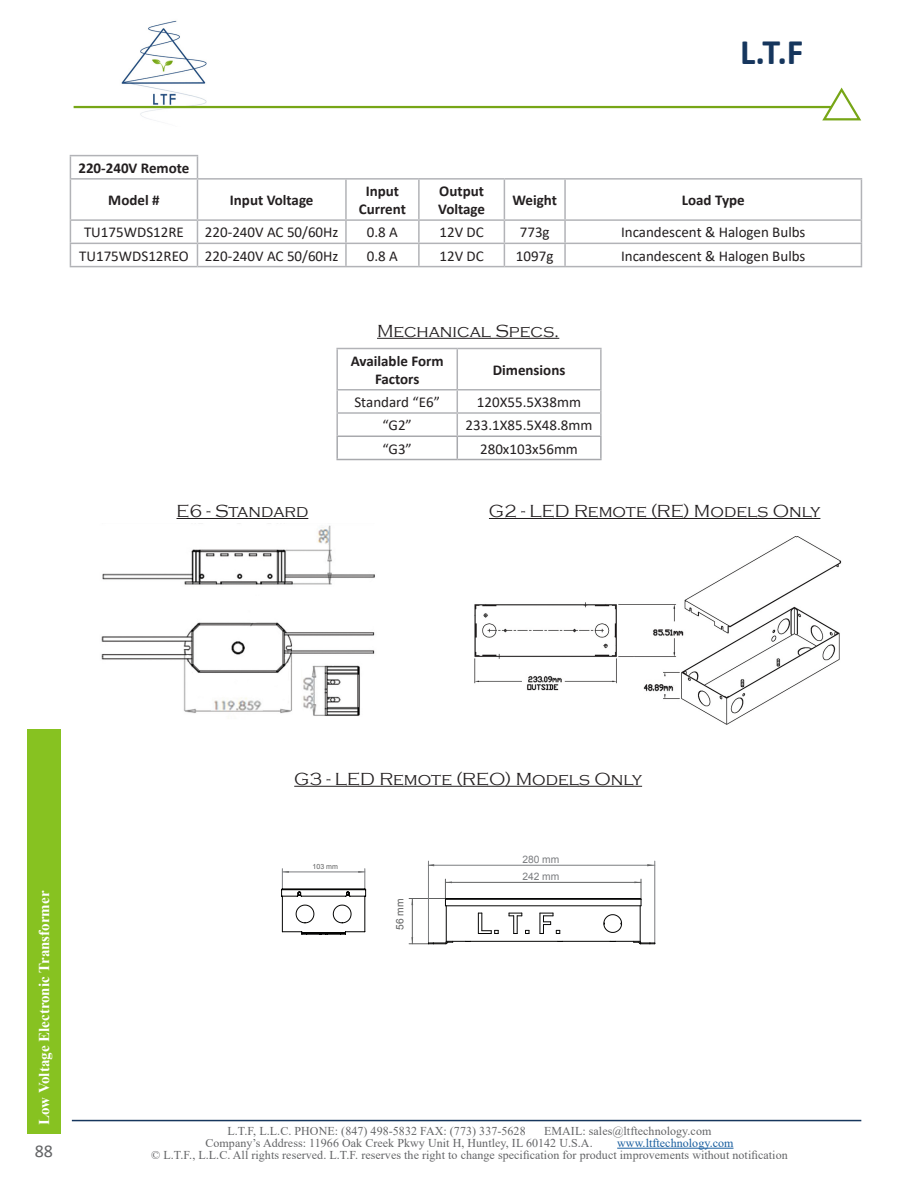
<style>
.page{position:relative;width:918px;height:1188px;background:#fff}
.page>*{position:absolute;margin:0;border:0;box-sizing:border-box;transform-origin:0 0}
.t1{font:700 36px "Calibri";color:#16365d}
.In_Page_Head{font:300 18px "Copperplate Gothic";color:#231f20}
.t2{font:18px "Calibri";color:#636466}
.Table_Content{font:15px "Calibri";color:#231f20}
.Table_Heading{font:700 15px/18px "Calibri";color:#231f20;text-align:center}
.t3{font:700 15px "Times New Roman";color:#fff}
.t4{font:12px/12px "Times New Roman";letter-spacing:.005em;color:#636466}
.t5{font:12px "Times New Roman";letter-spacing:.005em;color:#175d9e}
.t6{font:10.2px "Arial";color:#7b7d80}
.t7{font:10.2px "Arial";color:#606161}
.t8{font:7.05px "Arial";color:#606161}
</style>
<div class="page">
<img style="left:110px;top:20px;width:105px;height:101px">
<svg style="left:820px;top:87px;width:42px;height:34px"></svg>
<hr style="left:74px;top:106px;width:757px;height:2px;background:#77a617">
<hr style="left:617px;top:1148px;width:117px;height:1px;background:#175d9e">
<div style="left:27px;top:729px;width:34px;height:404px;background:#87c221"></div>
<hr style="left:72px;top:1120px;width:789px;height:1px;background:#16365d">
<hr style="left:70px;top:155px;width:128px;height:1px;background:#b2b3b7">
<svg style="left:70px;top:156px;width:1px;height:22px"></svg>
<svg style="left:197px;top:156px;width:1px;height:22px"></svg>
<hr style="left:70px;top:178px;width:127px;height:2px;background:#b2b3b7">
<hr style="left:70px;top:180px;width:1px;height:39px;background:#b2b3b7">
<hr style="left:197px;top:178px;width:149px;height:2px;background:#b2b3b7">
<hr style="left:197px;top:180px;width:1px;height:39px;background:#b2b3b7">
<hr style="left:346px;top:178px;width:73px;height:2px;background:#b2b3b7">
<hr style="left:345px;top:180px;width:2px;height:39px;background:#b2b3b7">
<hr style="left:419px;top:178px;width:85px;height:2px;background:#b2b3b7">
<hr style="left:418px;top:180px;width:2px;height:39px;background:#b2b3b7">
<hr style="left:504px;top:178px;width:61px;height:2px;background:#b2b3b7">
<hr style="left:504px;top:180px;width:1px;height:39px;background:#b2b3b7">
<hr style="left:565px;top:178px;width:297px;height:2px;background:#b2b3b7">
<hr style="left:564px;top:180px;width:2px;height:39px;background:#b2b3b7">
<hr style="left:861px;top:180px;width:1px;height:39px;background:#b2b3b7">
<hr style="left:70px;top:219px;width:127px;height:2px;background:#b2b3b7">
<hr style="left:197px;top:219px;width:149px;height:2px;background:#b2b3b7">
<hr style="left:346px;top:219px;width:73px;height:2px;background:#b2b3b7">
<hr style="left:345px;top:221px;width:2px;height:22px;background:#b2b3b7">
<hr style="left:419px;top:219px;width:85px;height:2px;background:#b2b3b7">
<hr style="left:418px;top:221px;width:2px;height:22px;background:#b2b3b7">
<hr style="left:565px;top:219px;width:297px;height:2px;background:#b2b3b7">
<hr style="left:70px;top:243px;width:127px;height:1px;background:#b2b3b7">
<svg style="left:70px;top:221px;width:1px;height:45px"></svg>
<hr style="left:197px;top:243px;width:149px;height:1px;background:#b2b3b7">
<svg style="left:197px;top:221px;width:1px;height:45px"></svg>
<hr style="left:346px;top:243px;width:73px;height:1px;background:#b2b3b7">
<hr style="left:345px;top:244px;width:2px;height:22px;background:#b2b3b7">
<hr style="left:419px;top:243px;width:85px;height:1px;background:#b2b3b7">
<hr style="left:418px;top:244px;width:2px;height:22px;background:#b2b3b7">
<hr style="left:565px;top:243px;width:297px;height:1px;background:#b2b3b7">
<svg style="left:861px;top:221px;width:1px;height:45px"></svg>
<hr style="left:70px;top:266px;width:127px;height:1px;background:#b2b3b7">
<hr style="left:197px;top:266px;width:149px;height:1px;background:#b2b3b7">
<hr style="left:346px;top:266px;width:73px;height:1px;background:#b2b3b7">
<hr style="left:419px;top:266px;width:85px;height:1px;background:#b2b3b7">
<hr style="left:565px;top:266px;width:297px;height:1px;background:#b2b3b7">
<hr style="left:504px;top:219px;width:61px;height:2px;background:#b2b3b7">
<hr style="left:564px;top:221px;width:2px;height:22px;background:#b2b3b7">
<hr style="left:504px;top:243px;width:61px;height:1px;background:#b2b3b7">
<hr style="left:564px;top:244px;width:2px;height:22px;background:#b2b3b7">
<hr style="left:504px;top:266px;width:61px;height:1px;background:#b2b3b7">
<svg style="left:504px;top:221px;width:1px;height:45px"></svg>
<hr style="left:177px;top:518px;width:131px;height:1px;background:#231f20">
<hr style="left:377px;top:338px;width:182px;height:1px;background:#231f20">
<hr style="left:336px;top:348px;width:121px;height:1px;background:#b2b3b7">
<hr style="left:336px;top:349px;width:2px;height:40px;background:#b2b3b7">
<hr style="left:457px;top:348px;width:145px;height:1px;background:#b2b3b7">
<hr style="left:457px;top:349px;width:1px;height:40px;background:#b2b3b7">
<hr style="left:600px;top:349px;width:2px;height:40px;background:#b2b3b7">
<hr style="left:336px;top:389px;width:121px;height:2px;background:#b2b3b7">
<hr style="left:336px;top:391px;width:2px;height:21px;background:#b2b3b7">
<hr style="left:457px;top:389px;width:145px;height:2px;background:#b2b3b7">
<hr style="left:600px;top:391px;width:2px;height:21px;background:#b2b3b7">
<hr style="left:336px;top:412px;width:121px;height:2px;background:#b2b3b7">
<hr style="left:336px;top:414px;width:2px;height:22px;background:#b2b3b7">
<hr style="left:457px;top:412px;width:145px;height:2px;background:#b2b3b7">
<hr style="left:600px;top:414px;width:2px;height:22px;background:#b2b3b7">
<hr style="left:336px;top:436px;width:121px;height:1px;background:#a8a9ad">
<hr style="left:336px;top:437px;width:2px;height:22px;background:#a8a9ad">
<hr style="left:457px;top:436px;width:145px;height:1px;background:#a8a9ad">
<svg style="left:457px;top:391px;width:1px;height:68px"></svg>
<hr style="left:600px;top:437px;width:2px;height:22px;background:#a8a9ad">
<hr style="left:336px;top:459px;width:121px;height:1px;background:#a8a9ad">
<hr style="left:457px;top:459px;width:145px;height:1px;background:#a8a9ad">
<img style="left:101px;top:525px;width:274px;height:191px">
<hr style="left:489px;top:518px;width:331px;height:1px;background:#231f20">
<img style="left:474px;top:537px;width:368px;height:188px">
<hr style="left:294px;top:786px;width:348px;height:1px;background:#231f20">
<hr style="left:412px;top:899px;width:1px;height:45px;background:#606161">
<hr style="left:409px;top:898px;width:37px;height:1px;background:#606161">
<hr style="left:428px;top:865px;width:227px;height:1px;background:#7b7d80">
<hr style="left:655px;top:861px;width:1px;height:83px;background:#7b7d80">
<hr style="left:428px;top:861px;width:1px;height:83px;background:#7b7d80">
<hr style="left:445px;top:882px;width:196px;height:1px;background:#606161">
<svg style="left:647px;top:864px;width:7px;height:2px"></svg>
<svg style="left:409px;top:937px;width:44px;height:8px"></svg>
<svg style="left:633px;top:941px;width:23px;height:4px"></svg>
<svg style="left:603px;top:914px;width:19px;height:19px"></svg>
<hr style="left:640px;top:906px;width:1px;height:35px;background:#050504">
<hr style="left:446px;top:906px;width:1px;height:35px;background:#050504">
<hr style="left:446px;top:941px;width:194px;height:1px;background:#050504">
<svg style="left:478px;top:913px;width:21px;height:21px"></svg>
<svg style="left:509px;top:913px;width:21px;height:21px"></svg>
<svg style="left:540px;top:913px;width:21px;height:21px"></svg>
<hr style="left:446px;top:898px;width:194px;height:1px;background:#050504">
<svg style="left:634px;top:879px;width:8px;height:27px"></svg>
<hr style="left:445px;top:899px;width:196px;height:1px;background:#050504">
<svg style="left:445px;top:879px;width:7px;height:27px"></svg>
<hr style="left:445px;top:906px;width:196px;height:1px;background:#050504">
<svg style="left:281px;top:869px;width:85px;height:66px"></svg>
<h1 class="t1" style="left:740px;top:26px;width:65px">L.T.F</h1>
<p class="Table_Heading" style="left:78px;top:159px;width:113px">220-240V Remote</p>
<p class="Table_Heading" style="left:108px;top:191px;width:53px">Model #</p>
<p class="Table_Heading" style="left:230px;top:191px;width:85px">Input Voltage</p>
<p class="Table_Heading" style="left:359px;top:182px;width:49px">Input<br>Current</p>
<p class="Table_Heading" style="left:438px;top:182px;width:48px;text-align:left">Output<br>Voltage</p>
<p class="Table_Heading" style="left:512px;top:191px;width:46px">Weight</p>
<p class="Table_Heading" style="left:682px;top:191px;width:64px">Load Type</p>
<p class="Table_Content" style="left:84px;top:222px;width:101px">TU175WDS12RE</p>
<p class="Table_Content" style="left:205px;top:222px;width:135px">220-240V AC 50/60Hz</p>
<p class="Table_Content" style="left:367px;top:222px;width:33px">0.8 A</p>
<p class="Table_Content" style="left:439px;top:222px;width:46px">12V DC</p>
<p class="Table_Content" style="left:520px;top:222px;width:31px">773g</p>
<p class="Table_Content" style="left:621px;top:222px;width:186px">Incandescent &amp; Halogen Bulbs</p>
<p class="Table_Content" style="left:79px;top:245px;width:111px">TU175WDS12REO</p>
<p class="Table_Content" style="left:205px;top:245px;width:135px">220-240V AC 50/60Hz</p>
<p class="Table_Content" style="left:367px;top:245px;width:33px">0.8 A</p>
<p class="Table_Content" style="left:439px;top:245px;width:46px">12V DC</p>
<p class="Table_Content" style="left:516px;top:245px;width:39px">1097g</p>
<p class="Table_Content" style="left:621px;top:245px;width:186px">Incandescent &amp; Halogen Bulbs</p>
<p class="In_Page_Head" style="left:177px;top:501px;width:133px">E6 - Standard</p>
<p class="In_Page_Head" style="left:377px;top:321px;width:184px">Mechanical Specs.</p>
<p class="Table_Heading" style="left:351px;top:352px;width:94px">Available Form<br>Factors</p>
<p class="Table_Heading" style="left:493px;top:361px;width:74px">Dimensions</p>
<p class="Table_Content" style="left:354px;top:392px;width:87px">Standard “E6”</p>
<p class="Table_Content" style="left:477px;top:392px;width:106px">120X55.5X38mm</p>
<p class="Table_Content" style="left:383px;top:415px;width:31px">“G2”</p>
<p class="Table_Content" style="left:466px;top:415px;width:128px">233.1X85.5X48.8mm</p>
<p class="Table_Content" style="left:383px;top:438px;width:31px">“G3”</p>
<p class="Table_Content" style="left:480px;top:438px;width:99px">280x103x56mm</p>
<p class="In_Page_Head" style="left:489px;top:501px;width:333px">G2 - LED Remote (RE) Models Only</p>
<p class="In_Page_Head" style="left:294px;top:769px;width:349px">G3 - LED Remote (REO) Models Only</p>
<p class="t8" style="left:312px;top:862px;width:27px">103 mm</p>
<p class="t6" style="left:522px;top:853px;width:39px">280 mm</p>
<p class="t6" style="left:522px;top:870px;width:39px">242 mm</p>
<p class="t3" style="left:33px;top:1125px;width:236px;rotate:-90deg">Low Voltage Electronic Transformer</p>
<p class="t7" style="left:393px;top:930px;width:33px;rotate:-90deg">56 mm</p>
<p class="t4" style="left:205px;top:1124px;width:507px;text-indent:339px">EMAIL: sales@ltftechnology.com<br>Company’s Address: 11966 Oak Creek Pkwy Unit H, Huntley, IL 60142 U.S.A.</p>
<p class="t4" style="left:228px;top:1124px;width:300px">L.T.F, L.L.C. PHONE: (847) 498-5832 FAX: (773) 337-5628</p>
<p class="t5" style="left:617px;top:1134px;width:118px">www.ltftechnology.com</p>
<h2 class="t2" style="left:35px;top:1138px;width:20px">88</h2>
<p class="t4" style="left:151px;top:1148px;width:638px">© L.T.F., L.L.C. All rights reserved. L.T.F. reserves the right to change specification for product improvements without notification</p>
</div>
